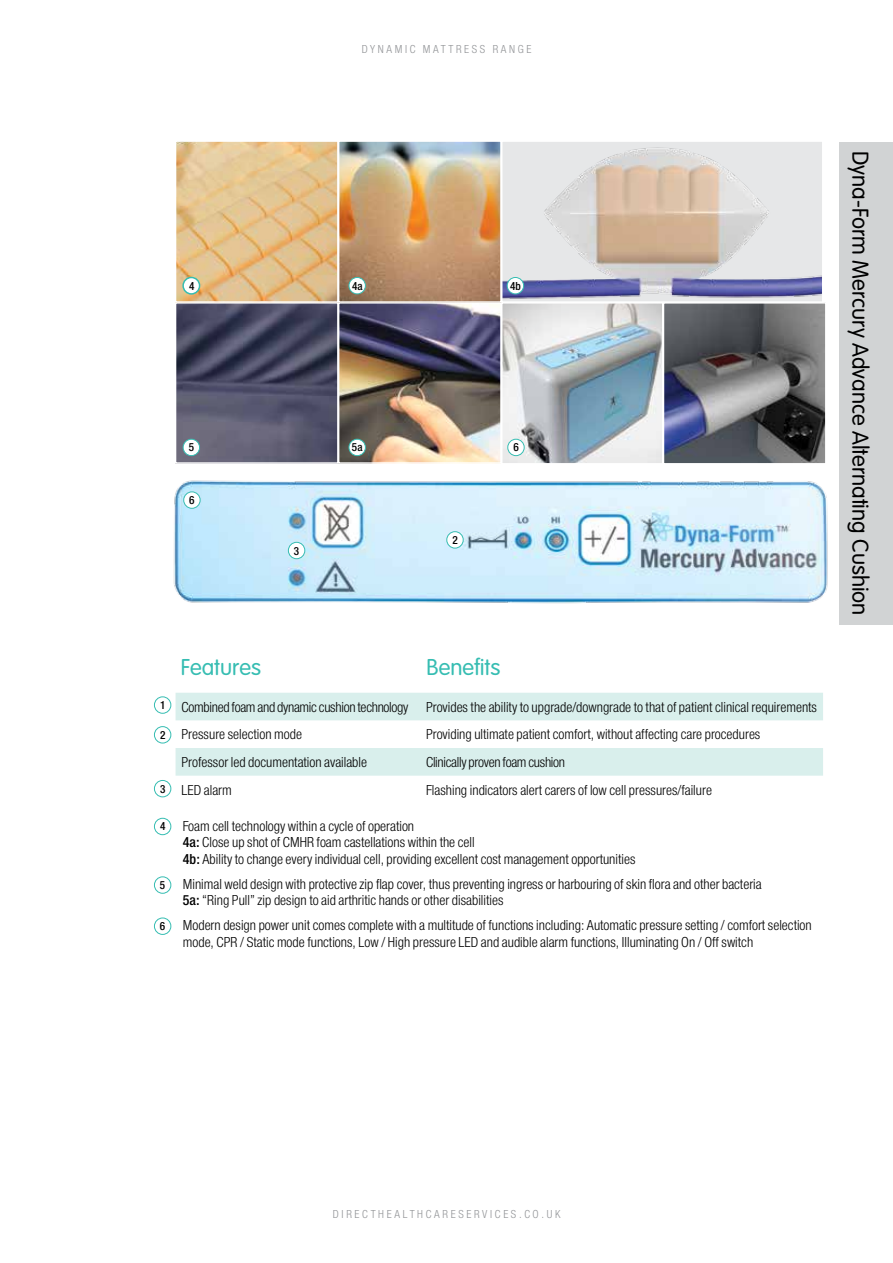
<style>
.page{position:relative;width:893px;height:1263px;background:#fff}
.page>*{position:absolute;margin:0;border:0;box-sizing:border-box;transform-origin:0 0}
.t1{font:300 22.5px "VAG Rounded";color:#000}
.t2{font:300 22.5px "VAG Rounded";color:#36bdb2}
.t3{font:15px/16.5px "Helvetica Neue H47";color:#000}
.t4{font:15px "Helvetica Neue H47";letter-spacing:-.02em;color:#000}
.t5{font:12px "Helvetica Neue H47";letter-spacing:.22em;color:#939598}
.t6{font:12px "Helvetica Neue H67";color:#000}
.s1{font-family:"Helvetica Neue H67"}
</style>
<div class="page">
<img style="left:178px;top:305px;width:158px;height:156px">
<div style="left:175px;top:302px;width:164px;height:162px;border:2px solid #fff"></div>
<img style="left:341px;top:305px;width:158px;height:156px">
<div style="left:338px;top:302px;width:164px;height:162px;border:2px solid #fff"></div>
<svg style="left:504px;top:305px;width:156px;height:157px;background:#b3c0c7"></svg>
<div style="left:501px;top:302px;width:162px;height:163px;border:2px solid #fff"></div>
<svg style="left:666px;top:305px;width:158px;height:157px;background:#5e5f67"></svg>
<div style="left:663px;top:302px;width:164px;height:163px;border:2px solid #fff"></div>
<img style="left:178px;top:143px;width:158px;height:157px">
<div style="left:175px;top:140px;width:164px;height:163px;border:2px solid #fff"></div>
<img style="left:341px;top:143px;width:158px;height:157px">
<div style="left:338px;top:140px;width:164px;height:163px;border:2px solid #fff"></div>
<svg style="left:176px;top:693px;width:647px;height:83px;fill:#d9efec"></svg>
<div style="left:154px;top:696px;width:17px;height:17px;border:1px solid #36bdb2;border-radius:50%"></div>
<div style="left:154px;top:726px;width:17px;height:17px;border:1px solid #36bdb2;border-radius:50%"></div>
<div style="left:154px;top:780px;width:17px;height:17px;border:1px solid #36bdb2;border-radius:50%"></div>
<svg style="left:504px;top:143px;width:316px;height:157px;background:#d1cacb"></svg>
<div style="left:501px;top:140px;width:322px;height:163px;border:2px solid #fff"></div>
<div style="left:183px;top:277px;width:17px;height:17px;background:#fff;border-radius:50%"></div>
<div style="left:182px;top:277px;width:18px;height:18px;border:2px solid #36bdb2;border-radius:50%"></div>
<div style="left:349px;top:277px;width:16px;height:17px;background:#fff;border-radius:50%"></div>
<div style="left:349px;top:277px;width:17px;height:17px;border:1px solid #36bdb2;border-radius:50%"></div>
<div style="left:507px;top:277px;width:17px;height:17px;background:#fff;border-radius:50%"></div>
<div style="left:507px;top:277px;width:17px;height:17px;border:1px solid #36bdb2;border-radius:50%"></div>
<div style="left:183px;top:439px;width:17px;height:17px;background:#fff;border-radius:50%"></div>
<div style="left:183px;top:439px;width:17px;height:17px;border:1px solid #36bdb2;border-radius:50%"></div>
<div style="left:349px;top:439px;width:16px;height:17px;background:#fff;border-radius:50%"></div>
<div style="left:349px;top:439px;width:17px;height:17px;border:1px solid #36bdb2;border-radius:50%"></div>
<div style="left:508px;top:439px;width:16px;height:17px;background:#fff;border-radius:50%"></div>
<div style="left:507px;top:439px;width:17px;height:17px;border:1px solid #36bdb2;border-radius:50%"></div>
<div style="left:840px;top:142px;width:53px;height:483px;background:#d1d3d4"></div>
<div style="left:154px;top:818px;width:17px;height:17px;border:1px solid #36bdb2;border-radius:50%"></div>
<div style="left:154px;top:876px;width:17px;height:17px;border:1px solid #36bdb2;border-radius:50%"></div>
<div style="left:154px;top:918px;width:17px;height:17px;border:1px solid #36bdb2;border-radius:50%"></div>
<img style="left:173px;top:480px;width:655px;height:124px">
<div style="left:288px;top:542px;width:17px;height:17px;background:#fff;border-radius:50%"></div>
<div style="left:288px;top:542px;width:17px;height:17px;border:1px solid #36bdb2;border-radius:50%"></div>
<div style="left:447px;top:532px;width:16px;height:16px;background:#fff;border-radius:50%"></div>
<div style="left:446px;top:531px;width:17px;height:17px;border:1px solid #36bdb2;border-radius:50%"></div>
<div style="left:184px;top:492px;width:16px;height:16px;background:#fff;border-radius:50%"></div>
<div style="left:183px;top:492px;width:17px;height:17px;border:1px solid #36bdb2;border-radius:50%"></div>
<p class="t5" style="left:362px;top:41px;width:171px">DYNAMIC MATTRESS RANGE</p>
<p class="t6" style="left:189px;top:278px;width:7px">4</p>
<p class="t6" style="left:352px;top:278px;width:12px">4a</p>
<p class="t6" style="left:510px;top:278px;width:12px">4b</p>
<p class="t6" style="left:189px;top:439px;width:7px">5</p>
<p class="t6" style="left:352px;top:439px;width:13px">5a</p>
<p class="t6" style="left:513px;top:439px;width:7px">6</p>
<p class="t6" style="left:189px;top:492px;width:7px">6</p>
<p class="t6" style="left:294px;top:542px;width:7px">3</p>
<p class="t6" style="left:452px;top:532px;width:7px">2</p>
<p class="t6" style="left:160px;top:697px;width:7px">1</p>
<p class="t6" style="left:160px;top:727px;width:7px">2</p>
<p class="t6" style="left:160px;top:781px;width:7px">3</p>
<p class="t6" style="left:160px;top:818px;width:7px">4</p>
<p class="t6" style="left:160px;top:877px;width:7px">5</p>
<p class="t6" style="left:160px;top:918px;width:7px">6</p>
<h1 class="t2" style="left:181px;top:654px;width:82px">Features</h1>
<h1 class="t2" style="left:427px;top:654px;width:75px">Benefits</h1>
<p class="t3" style="left:182px;top:694px;width:637px;line-height:27.6px">Combined foam and dynamic cushion technology Provides the ability to upgrade/downgrade to that of patient clinical requirements<br>Pressure selection mode</p>
<p class="t3" style="left:426px;top:727px;width:336px">Providing ultimate patient comfort, without affecting care procedures</p>
<p class="t3" style="left:182px;top:755px;width:187px">Professor led documentation available</p>
<p class="t4" style="left:426px;top:752px;width:141px">Clinically proven foam cushion</p>
<p class="t3" style="left:182px;top:782px;width:52px">LED alarm</p>
<p class="t3" style="left:426px;top:782px;width:287px">Flashing indicators alert carers of low cell pressures/failure</p>
<p class="t3" style="left:183px;top:819px;width:454px">Foam cell technology within a cycle of operation<br><span class="s1">4a:</span> Close up shot of CMHR foam castellations within the cell<br><span class="s1">4b:</span> Ability to change every individual cell, providing excellent cost management opportunities</p>
<p class="t3" style="left:183px;top:877px;width:580px">Minimal weld design with protective zip flap cover, thus preventing ingress or harbouring of skin flora and other bacteria<br><span class="s1">5a:</span> “Ring Pull” zip design to aid arthritic hands or other disabilities</p>
<p class="t3" style="left:183px;top:918px;width:630px">Modern design power unit comes complete with a multitude of functions including: Automatic pressure setting / comfort selection mode, CPR / Static mode functions, Low / High pressure LED and audible alarm functions, Illuminating On / Off switch</p>
<h1 class="t1" style="left:873px;top:151px;width:466px;rotate:90deg">Dyna-Form Mercury Advance Alternating Cushion</h1>
<p class="t5" style="left:333px;top:1206px;width:229px">DIRECTHEALTHCARESERVICES.co.uk</p>
</div>
